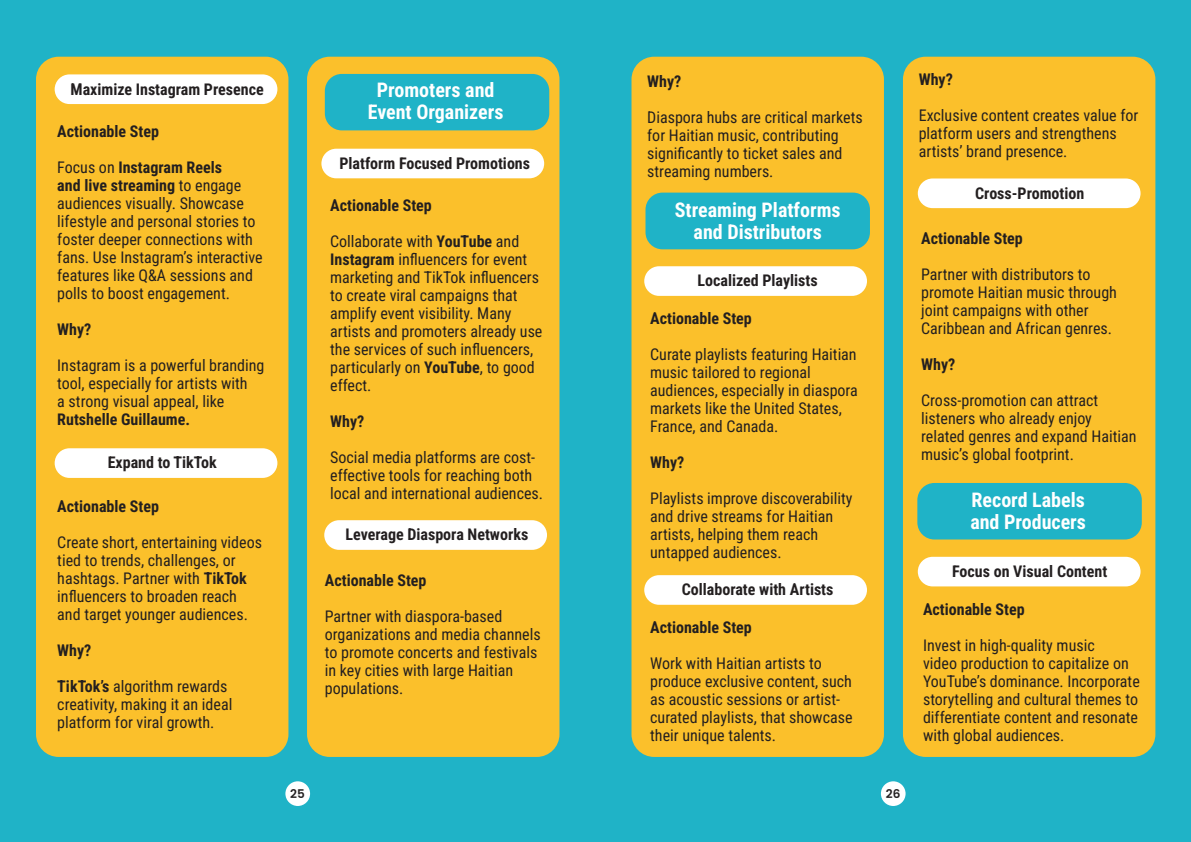
<style>
.page{position:relative;width:1191px;height:842px;background:#1fb3c7}
.page>*{position:absolute;margin:0;border:0;box-sizing:border-box;transform-origin:0 0}
.t1{font:700 20px/22px "Roboto Condensed";color:#fff;text-align:center}
.t2{font:16px/18px "Roboto Condensed";color:#231f20}
.t3{font:700 16px "Roboto Condensed";color:#231f20}
.t4{font:600 12px "Poppins";color:#231f20}
.s1{font-weight:700}
</style>
<div class="page">
<div style="left:285px;top:781px;width:25px;height:25px;background:#fff;border-radius:50%"></div>
<div style="left:881px;top:781px;width:24px;height:25px;background:#fff;border-radius:50%"></div>
<div style="left:631px;top:57px;width:253px;height:700px;background:#fbc02b;border-radius:23px"></div>
<div style="left:903px;top:57px;width:252px;height:700px;background:#fbc02b;border-radius:23px"></div>
<div style="left:645px;top:193px;width:225px;height:56px;background:#1fb3c7;border-radius:17px"></div>
<div style="left:917px;top:483px;width:224px;height:56px;background:#1fb3c7;border-radius:17px"></div>
<div style="left:644px;top:266px;width:223px;height:30px;background:#fff;border-radius:15px"></div>
<div style="left:644px;top:575px;width:223px;height:30px;background:#fff;border-radius:15px"></div>
<div style="left:917px;top:178px;width:223px;height:30px;background:#fff;border-radius:15px"></div>
<div style="left:917px;top:557px;width:223px;height:29px;background:#fff;border-radius:15px"></div>
<div style="left:36px;top:57px;width:252px;height:700px;background:#fbc02b;border-radius:23px"></div>
<div style="left:307px;top:57px;width:252px;height:700px;background:#fbc02b;border-radius:23px"></div>
<div style="left:55px;top:74px;width:222px;height:30px;background:#fff;border-radius:15px"></div>
<div style="left:55px;top:448px;width:222px;height:30px;background:#fff;border-radius:15px"></div>
<div style="left:325px;top:74px;width:224px;height:56px;background:#1fb3c7;border-radius:17px"></div>
<div style="left:321px;top:149px;width:223px;height:29px;background:#fff;border-radius:15px"></div>
<div style="left:324px;top:520px;width:223px;height:30px;background:#fff;border-radius:15px"></div>
<p class="t3" style="left:71px;top:78px;width:195px">Maximize Instagram Presence</p>
<p class="t3" style="left:57px;top:120px;width:103px">Actionable Step</p>
<p class="t2" style="left:57px;top:157px;width:207px">Focus on <span class="s1">Instagram Reels<br>and live streaming</span> to engage audiences visually. Showcase lifestyle and personal stories to foster deeper connections with fans. Use Instagram’s interactive features like Q&amp;A sessions and polls to boost engagement.</p>
<p class="t3" style="left:57px;top:318px;width:36px">Why?</p>
<p class="t2" style="left:57px;top:355px;width:209px">Instagram is a powerful branding tool, especially for artists with<br>a strong visual appeal, like<br><span class="s1">Rutshelle Guillaume.</span></p>
<p class="t3" style="left:108px;top:451px;width:110px">Expand to TikTok</p>
<p class="t3" style="left:57px;top:495px;width:103px">Actionable Step</p>
<p class="t2" style="left:57px;top:533px;width:206px">Create short, entertaining videos tied to trends, challenges, or hashtags. Partner with <span class="s1">TikTok </span>influencers to broaden reach and target younger audiences.</p>
<p class="t3" style="left:57px;top:639px;width:36px">Why?</p>
<p class="t2" style="left:57px;top:677px;width:177px"><span class="s1">TikTok’s</span> algorithm rewards creativity, making it an ideal platform for viral growth.</p>
<p class="t1" style="left:368px;top:79px;width:137px">Promoters and<br>Event Organizers</p>
<p class="t3" style="left:339px;top:152px;width:192px">Platform Focused Promotions</p>
<p class="t3" style="left:330px;top:194px;width:103px">Actionable Step</p>
<p class="t2" style="left:330px;top:231px;width:214px">Collaborate with <span class="s1">YouTube</span> and<br><span class="s1">Instagram</span> influencers for event marketing and TikTok influencers to create viral campaigns that amplify event visibility. Many artists and promoters already use the services of such influencers, particularly on <span class="s1">YouTube</span>, to good effect.</p>
<p class="t3" style="left:330px;top:410px;width:36px">Why?</p>
<p class="t2" style="left:330px;top:447px;width:214px">Social media platforms are cost&shy;effective tools for reaching both local and international audiences.</p>
<p class="t3" style="left:345px;top:523px;width:184px">Leverage Diaspora Networks</p>
<p class="t3" style="left:325px;top:569px;width:103px">Actionable Step</p>
<p class="t2" style="left:325px;top:607px;width:217px">Partner with diaspora-based organizations and media channels to promote concerts and festivals in key cities with large Haitian populations.</p>
<p class="t3" style="left:647px;top:70px;width:36px">Why?</p>
<p class="t2" style="left:647px;top:108px;width:217px">Diaspora hubs are critical markets for Haitian music, contributing significantly to ticket sales and streaming numbers.</p>
<p class="t1" style="left:675px;top:198px;width:167px">Streaming Platforms and Distributors</p>
<p class="t3" style="left:697px;top:269px;width:122px">Localized Playlists</p>
<p class="t3" style="left:650px;top:307px;width:103px">Actionable Step</p>
<p class="t2" style="left:650px;top:345px;width:209px">Curate playlists featuring Haitian music tailored to regional audiences, especially in diaspora markets like the United States,<br>France, and Canada.</p>
<p class="t3" style="left:650px;top:451px;width:36px">Why?</p>
<p class="t2" style="left:650px;top:489px;width:204px">Playlists improve discoverability and drive streams for Haitian artists, helping them reach untapped audiences.</p>
<p class="t3" style="left:682px;top:578px;width:153px">Collaborate with Artists</p>
<p class="t3" style="left:650px;top:616px;width:103px">Actionable Step</p>
<p class="t2" style="left:650px;top:654px;width:204px">Work with Haitian artists to produce exclusive content, such as acoustic sessions or artist&shy;curated playlists, that showcase their unique talents.</p>
<p class="t4" style="left:290px;top:787px;width:16px">25</p>
<p class="t4" style="left:885px;top:787px;width:16px">26</p>
<p class="t3" style="left:918px;top:68px;width:36px">Why?</p>
<p class="t2" style="left:918px;top:106px;width:221px">Exclusive content creates value for platform users and strengthens artists’ brand presence.</p>
<p class="t3" style="left:975px;top:182px;width:111px">Cross-Promotion</p>
<p class="t3" style="left:921px;top:227px;width:103px">Actionable Step</p>
<p class="t2" style="left:921px;top:265px;width:197px">Partner with distributors to promote Haitian music through joint campaigns with other<br>Caribbean and African genres.</p>
<p class="t3" style="left:921px;top:353px;width:36px">Why?</p>
<p class="t2" style="left:921px;top:391px;width:217px">Cross-promotion can attract listeners who already enjoy related genres and expand Haitian music’s global footprint.</p>
<p class="t1" style="left:970px;top:488px;width:117px;text-align:left">Record Labels and Producers</p>
<p class="t3" style="left:952px;top:560px;width:157px">Focus on Visual Content</p>
<p class="t3" style="left:923px;top:598px;width:103px">Actionable Step</p>
<p class="t2" style="left:923px;top:635px;width:218px">Invest in high-quality music<br>video production to capitalize on<br>YouTube’s dominance. Incorporate storytelling and cultural themes to differentiate content and resonate with global audiences.</p>
</div>
